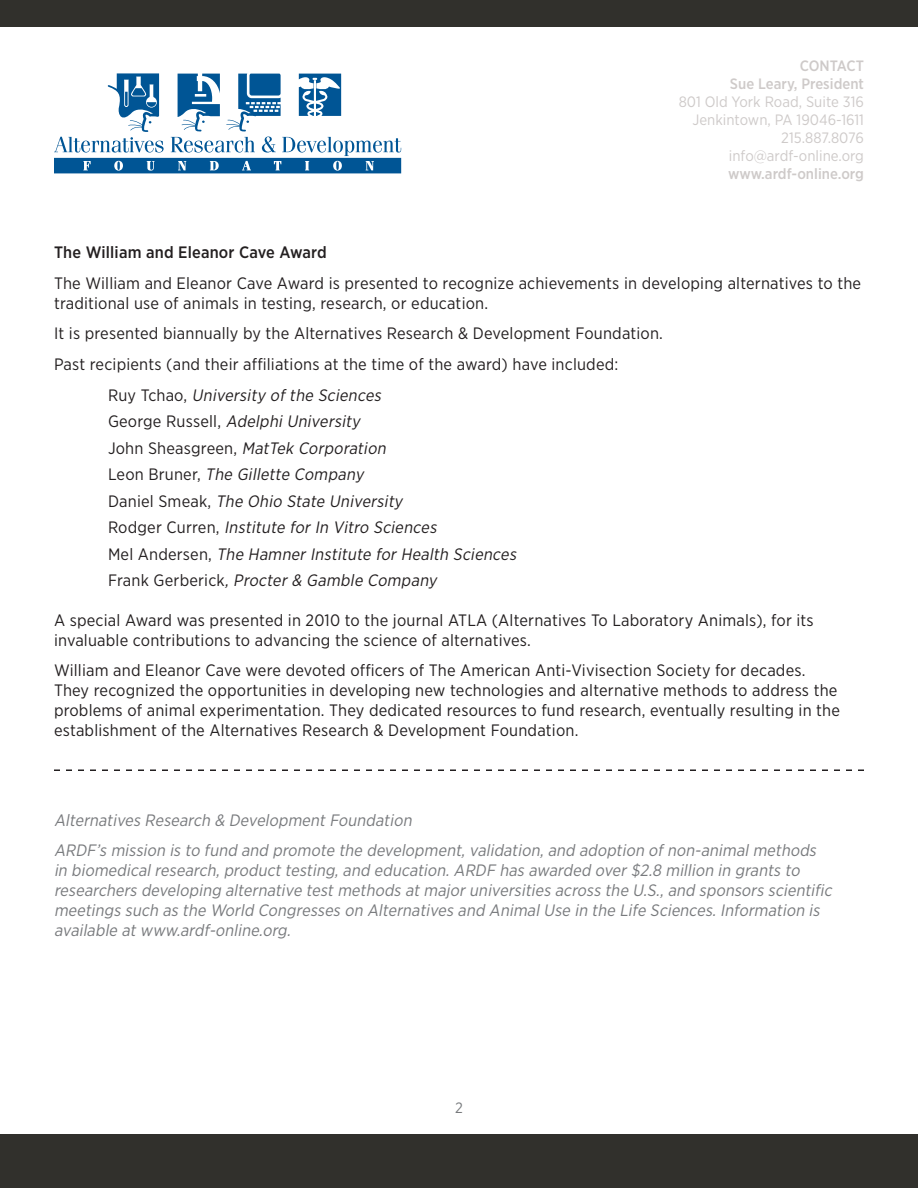
<style>
.page{position:relative;width:918px;height:1188px;background:#fff}
.page>*{position:absolute;margin:0;border:0;box-sizing:border-box;transform-origin:0 0}
.t1{font:16.5px/19.8px "Gotham Narrow";letter-spacing:.01em;color:#231f20}
.t2{font:italic 16.5px/19.8px "Gotham Narrow";color:#787a7d}
.t3{font:italic 16.5px "Gotham Narrow";color:#231f20}
.t4{font:500 16.5px "Gotham Narrow";letter-spacing:.01em;color:#231f20}
.t5{font:15px "Gotham Narrow";color:#cecac9}
.t6{font:500 15px "Gotham Narrow";color:#cecac9}
.t7{font:15px "Gotham Narrow";color:#787a7d}
.s1{font-style:normal}
</style>
<div class="page">
<div style="left:0;top:0;width:918px;height:26px;background:#31302c"></div>
<div style="left:0;top:1134px;width:918px;height:54px;background:#31302c"></div>
<svg style="left:54px;top:73px;width:347px;height:100px"></svg>
<svg style="left:54px;top:769px;width:810px;height:2px"></svg>
<p class="t6" style="left:800px;top:57px;width:66px">CONTACT</p>
<p class="t6" style="left:730px;top:75px;width:136px">Sue Leary, President</p>
<p class="t5" style="left:679px;top:93px;width:187px">801 Old York Road, Suite 316</p>
<p class="t5" style="left:692px;top:111px;width:173px">Jenkintown, PA 19046-1611</p>
<p class="t5" style="left:781px;top:129px;width:84px">215.887.8076</p>
<p class="t5" style="left:729px;top:147px;width:137px">info@ardf-online.org</p>
<p class="t6" style="left:728px;top:165px;width:137px">www.ardf-online.org</p>
<p class="t4" style="left:54px;top:243px;width:274px">The William and Eleanor Cave Award</p>
<p class="t1" style="left:54px;top:273px;width:809px">The William and Eleanor Cave Award is presented to recognize achievements in developing alternatives to the traditional use of animals in testing, research, or education.</p>
<p class="t1" style="left:54px;top:324px;width:611px">It is presented biannually by the Alternatives Research &amp; Development Foundation.</p>
<p class="t1" style="left:54px;top:354px;width:566px">Past recipients (and their affiliations at the time of the award) have included:</p>
<p class="t3" style="left:108px;top:386px;width:278px"><span class="s1">R u y Tc h a o ,</span> University of the Sciences</p>
<p class="t3" style="left:108px;top:412px;width:257px"><span class="s1">G e o rg e R u s s e l l ,</span> Adelphi University</p>
<p class="t3" style="left:108px;top:439px;width:283px"><span class="s1">J o h n S h e a s g re e n ,</span> MatTek Corporation</p>
<p class="t3" style="left:108px;top:465px;width:260px"><span class="s1">L e o n B r u n e r,</span> The Gillette Company</p>
<p class="t3" style="left:108px;top:492px;width:299px"><span class="s1">D a n i e l S m e a k ,</span> The Ohio State University</p>
<p class="t3" style="left:108px;top:518px;width:333px"><span class="s1">R o d g e r C u r r e n ,</span> Institute for In Vitro Sciences</p>
<p class="t3" style="left:108px;top:545px;width:413px"><span class="s1">M e l A n d e r s e n ,</span> The Hamner Institute for Health Sciences</p>
<p class="t3" style="left:108px;top:572px;width:334px"><span class="s1">F ra n k G e r b e r i c k</span>, Procter &amp; Gamble Company</p>
<p class="t1" style="left:54px;top:610px;width:761px">A special Award was presented in 2010 to the journal ATLA (Alternatives To Laboratory Animals), for its invaluable contributions to advancing the science of alternatives.</p>
<p class="t1" style="left:54px;top:661px;width:788px">William and Eleanor Cave were devoted officers of The American Anti-Vivisection Society for decades.<br>They recognized the opportunities in developing new technologies and alternative methods to address the problems of animal experimentation. They dedicated resources to fund research, eventually resulting in the establishment of the Alternatives Research &amp; Development Foundation.</p>
<p class="t2" style="left:54px;top:810px;width:362px">Alternatives Research &amp; Development Foundation</p>
<p class="t2" style="left:54px;top:841px;width:782px">ARDF’s mission is to fund and promote the development, validation, and adoption of non-animal methods in biomedical research, product testing, and education. ARDF has awarded over $2.8 million in grants to researchers developing alternative test methods at major universities across the U.S., and sponsors scientific meetings such as the World Congresses on Alternatives and Animal Use in the Life Sciences. Information is available at www.ardf-online.org.</p>
<p class="t7" style="left:455px;top:1099px;width:9px">2</p>
</div>
